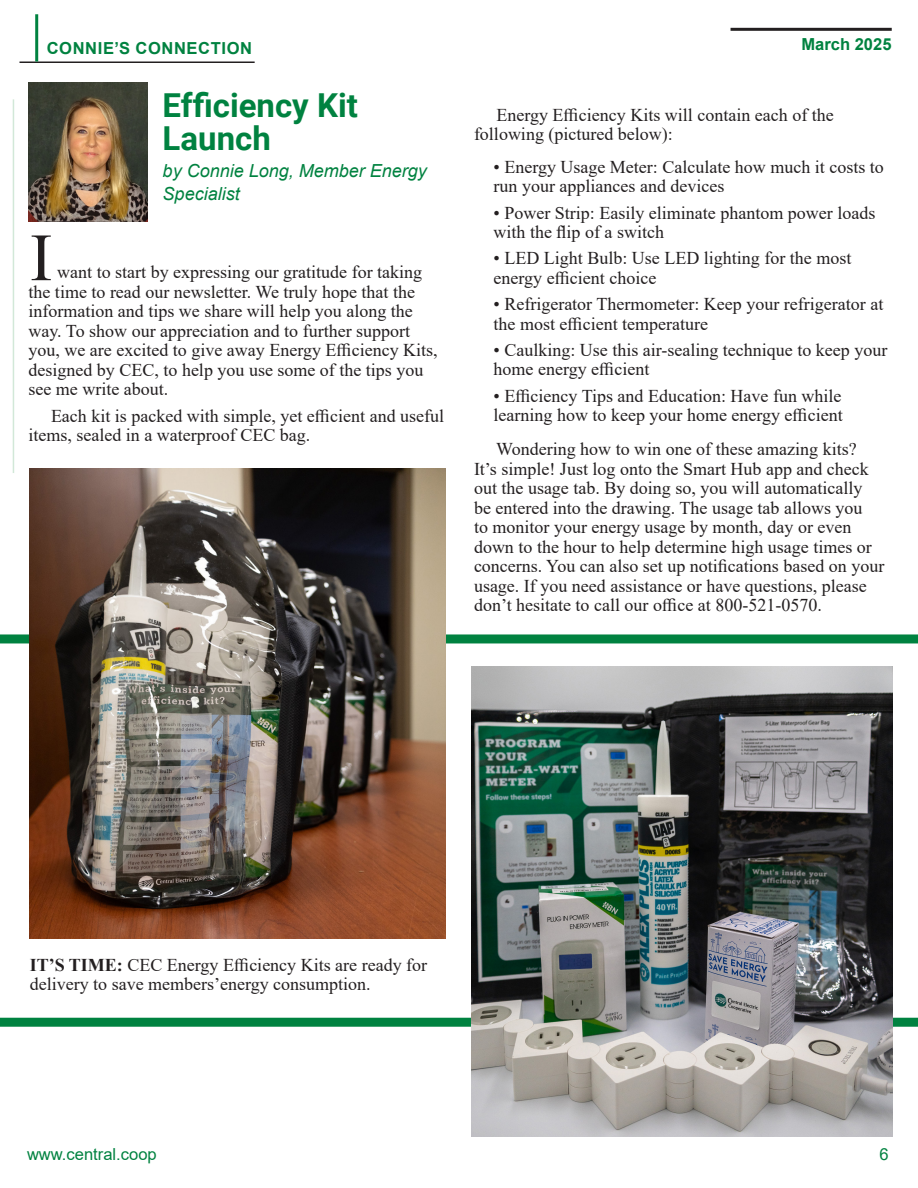
<style>
.page{position:relative;width:918px;height:1188px;background:#fff}
.page>*{position:absolute;margin:0;border:0;box-sizing:border-box;transform-origin:0 0}
.t1{font:67.5px "Times New Roman";color:#231f20}
.t2{font:700 33px/33px "Roboto";color:#008240}
.t3{font:18px/19.5px "Times New Roman";color:#231f20}
.t4{font:italic 18px/22.5px "Arial";color:#008240}
.t5{font:700 16.5px "Arial";letter-spacing:.035em;color:#008240}
.t6{font:16.5px "Arial";color:#008240}
.t7{font:700 16.5px "Arial";color:#008240}
.s1{font-weight:700}
</style>
<div class="page">
<hr style="left:731px;top:28px;width:161px;height:3px;background:#231f20">
<div style="left:0;top:1018px;width:918px;height:9px;background:#008240"></div>
<hr style="left:20px;top:62px;width:235px;height:1px;background:#231f20">
<hr style="left:35px;top:14px;width:3px;height:48px;background:#008240">
<img style="left:28px;top:83px;width:120px;height:138px">
<hr style="left:13px;top:99px;width:1px;height:374px;background:#d2e8d8">
<div style="left:0;top:634px;width:918px;height:9px;background:#008240"></div>
<img style="left:30px;top:468px;width:416px;height:470px">
<img style="left:471px;top:666px;width:421px;height:470px">
<p class="t5" style="left:47px;top:37px;width:207px">CONNIE’S CONNECTION</p>
<p class="t7" style="left:801px;top:32px;width:92px">March 2025</p>
<p class="t2" style="left:163px;top:88px;width:197px">Efficiency Kit<br>Launch</p>
<p class="t4" style="left:163px;top:160px;width:266px">by Connie Long, Member Energy<br>Specialist</p>
<p class="t1" style="left:30px;top:210px;width:24px">I</p>
<p class="t3" style="left:28px;top:262px;width:411px;text-indent:29px">want to start by expressing our gratitude for taking the time to read our newsletter. We truly hope that the information and tips we share will help you along the way. To show our appreciation and to further support you, we are excited to give away Energy Efficiency Kits, designed by CEC, to help you use some of the tips you see me write about.</p>
<p class="t3" style="left:28px;top:405px;width:417px;text-indent:22px">Each kit is packed with simple, yet efficient and useful items, sealed in a waterproof CEC bag.</p>
<p class="t3" style="left:474px;top:104px;width:361px;text-indent:22px">Energy Efficiency Kits will contain each of the following (pictured below):</p>
<p class="t3" style="left:494px;top:157px;width:392px">• Energy Usage Meter: Calculate how much it costs to run your appliances and devices</p>
<p class="t3" style="left:494px;top:202px;width:383px">• Power Strip: Easily eliminate phantom power loads with the flip of a switch</p>
<p class="t3" style="left:494px;top:248px;width:359px">• LED Light Bulb: Use LED lighting for the most energy efficient choice</p>
<p class="t3" style="left:494px;top:294px;width:391px">• Refrigerator Thermometer: Keep your refrigerator at the most efficient temperature</p>
<p class="t3" style="left:494px;top:340px;width:395px">• Caulking: Use this air-sealing technique to keep your home energy efficient</p>
<p class="t3" style="left:494px;top:385px;width:351px">• Efficiency Tips and Education: Have fun while learning how to keep your home energy efficient</p>
<p class="t3" style="left:474px;top:439px;width:412px;text-indent:22px">Wondering how to win one of these amazing kits?<br>It’s simple! Just log onto the Smart Hub app and check out the usage tab. By doing so, you will automatically<br>be entered into the drawing. The usage tab allows you<br>to monitor your energy usage by month, day or even down to the hour to help determine high usage times or concerns. You can also set up notifications based on your usage. If you need assistance or have questions, please don’t hesitate to call our office at 800-521-0570.</p>
<p class="t3" style="left:30px;top:955px;width:399px"><span class="s1">IT’S TIME:</span> CEC Energy Efficiency Kits are ready for delivery to save members’energy consumption.</p>
<p class="t6" style="left:27px;top:1142px;width:131px">www.central.coop</p>
<p class="t6" style="left:880px;top:1142px;width:11px">6</p>
</div>
